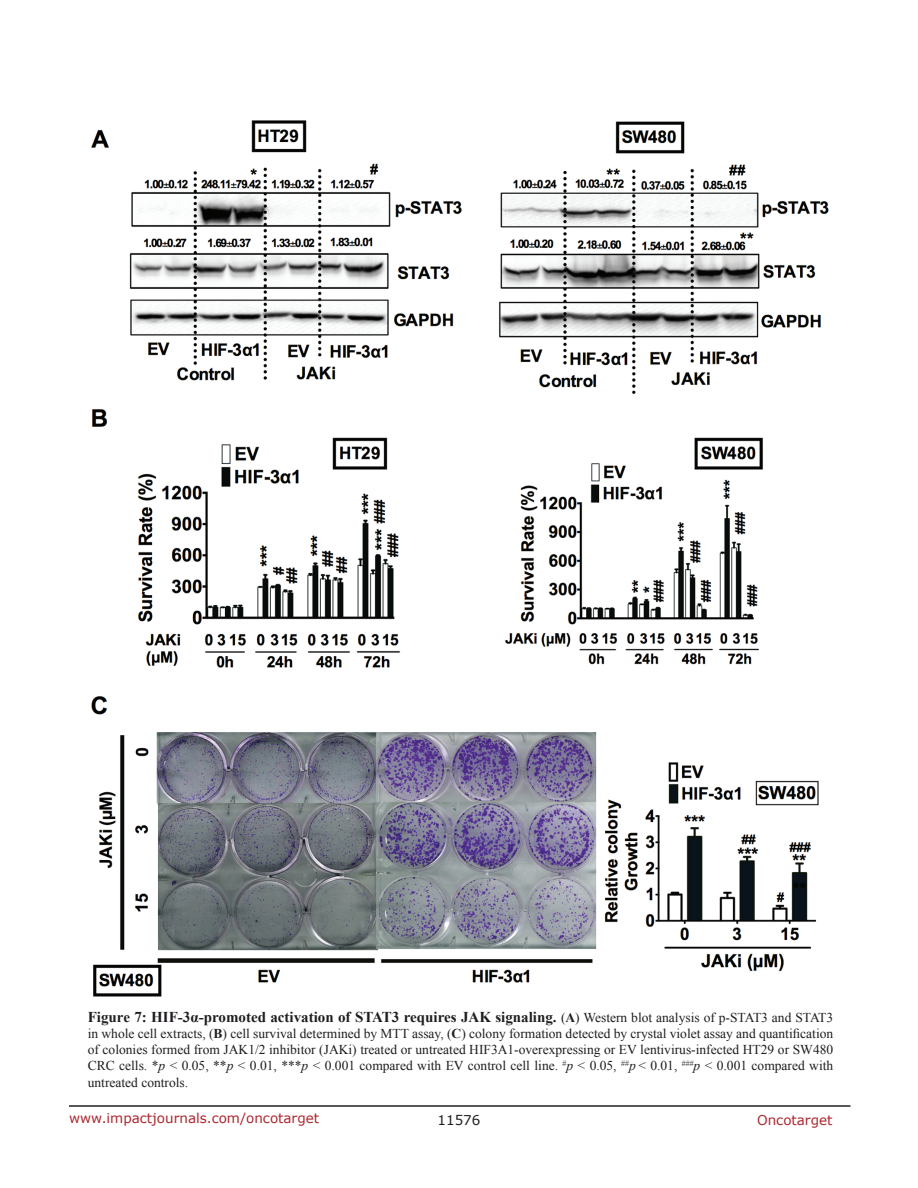
<style>
.page{position:relative;width:918px;height:1188px;background:#fff}
.page>*{position:absolute;margin:0;border:0;box-sizing:border-box;transform-origin:0 0}
.t1{font:700 15px "Times New Roman";color:#201d20}
.t2{font:13.5px/16.2px "Times New Roman";color:#201d20;text-align:justify}
.t3{font:13.5px "Verdana";color:#ac2830}
.t4{font:13.5px "Verdana";color:#201d20}
.s1{font-weight:400;font-size:13.5px}
.s2{font-size:13.5px}
.s3{font-weight:700}
.s4{font-style:italic}
</style>
<div class="page">
<hr style="left:69px;top:1105px;width:781px;height:2px;background:#231f20">
<img style="left:92px;top:120px;width:737px;height:877px">
<p class="t1" style="left:88px;top:1006px;width:747px">Figure 7: HIF-3α-promoted activation of STAT3 requires JAK signaling. <span class="s1">(</span><span class="s2">A</span><span class="s1">) Western blot analysis of p-STAT3 and STAT3</span></p>
<p class="t2" style="left:88px;top:1025px;width:747px">in whole cell extracts, (<span class="s3">B</span>) cell survival determined by MTT assay, (<span class="s3">C</span>) colony formation detected by crystal violet assay and quantification of colonies formed from JAK1/2 inhibitor (JAKi) treated or untreated HIF3A1-overexpressing or EV lentivirus-infected HT29 or SW480<br>CRC cells. *<span class="s4">p</span> &lt; 0.05, **<span class="s4">p</span> &lt; 0.01, ***<span class="s4">p</span> &lt; 0.001 compared with EV control cell line. <sup>#</sup><span class="s4">p</span> &lt; 0.05, <sup>##</sup><span class="s4">p</span> &lt; 0.01, <sup>###</sup><span class="s4">p</span> &lt; 0.001 compared with untreated controls.</p>
<p class="t3" style="left:69px;top:1109px;width:252px">www.impactjournals.com/oncotarget</p>
<p class="t4" style="left:438px;top:1111px;width:44px">11576</p>
<p class="t3" style="left:757px;top:1111px;width:77px">Oncotarget</p>
</div>
